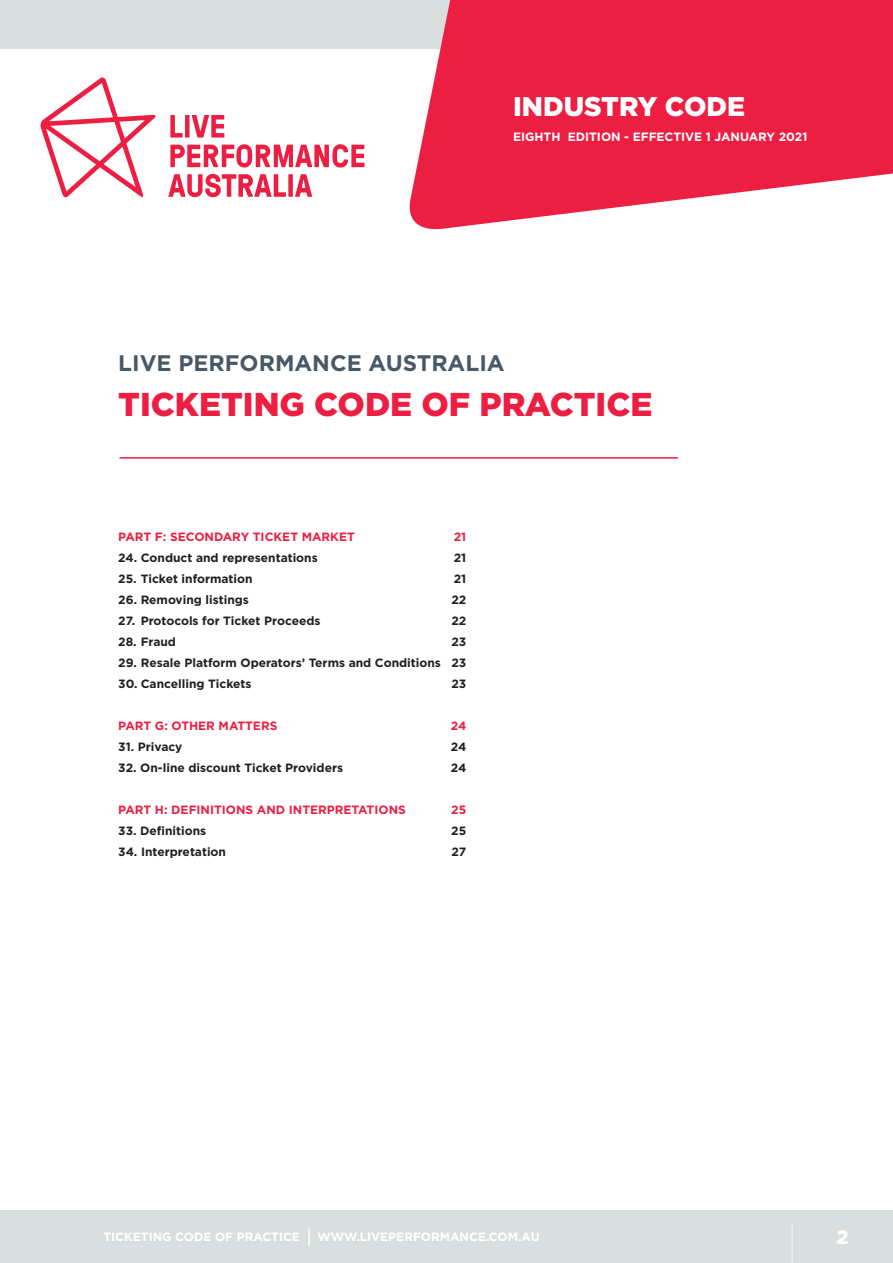
<style>
.page{position:relative;width:893px;height:1263px;background:#fff}
.page>*{position:absolute;margin:0;border:0;box-sizing:border-box;transform-origin:0 0}
.t1{font:900 33px "Gotham";color:#ec1f43}
.t2{font:900 27px "Gotham";color:#fff}
.t3{font:700 22.5px "Gotham";color:#475866}
.t4{font:900 19.5px "Gotham";color:#fff}
.t5{font:700 12px "Gotham";color:#231f20}
.t6{font:700 12px "Gotham";color:#ec1f43}
.t7{font:700 12px "Gotham";color:#fff}
.s1{font-size:18px}
</style>
<div class="page">
<div style="left:0;top:0;width:500px;height:49px;background:#d9dfdf"></div>
<svg style="left:409px;top:0;width:484px;height:230px;fill:#ec1f43"></svg>
<svg style="left:40px;top:78px;width:325px;height:119px"></svg>
<div style="left:0;top:1210px;width:893px;height:53px;background:#d9dfdf"></div>
<hr style="left:792px;top:1224px;width:1px;height:39px;background:#fff">
<hr style="left:119px;top:457px;width:559px;height:2px;background:#ec1f43">
<h2 class="t2" style="left:513px;top:88px;width:234px">INDUSTRY CODE</h2>
<p class="t7" style="left:513px;top:129px;width:296px">EIGHTH EDITION - EFFECTIVE 1 JANUARY 2021</p>
<h3 class="t3" style="left:118px;top:348px;width:388px">LIVE PERFORMANCE AUSTRALIA</h3>
<h1 class="t1" style="left:118px;top:381px;width:536px">TICKETING CODE OF PRACTICE</h1>
<p class="t6" style="left:118px;top:529px;width:238px">PART F: SECONDARY TICKET MARKET</p>
<p class="t6" style="left:454px;top:529px;width:14px">21</p>
<p class="t5" style="left:118px;top:550px;width:201px">24. Conduct and representations</p>
<p class="t5" style="left:454px;top:550px;width:14px">21</p>
<p class="t5" style="left:118px;top:571px;width:136px">25. Ticket information</p>
<p class="t5" style="left:454px;top:571px;width:14px">21</p>
<p class="t5" style="left:118px;top:592px;width:132px">26. Removing listings</p>
<p class="t5" style="left:451px;top:592px;width:16px">22</p>
<p class="t5" style="left:118px;top:613px;width:204px">27. Protocols for Ticket Proceeds</p>
<p class="t5" style="left:451px;top:613px;width:16px">22</p>
<p class="t5" style="left:118px;top:634px;width:59px">28. Fraud</p>
<p class="t5" style="left:451px;top:634px;width:16px">23</p>
<p class="t5" style="left:118px;top:655px;width:350px">29. Resale Platform Operators’ Terms and Conditions 23</p>
<p class="t5" style="left:118px;top:676px;width:135px">30. Cancelling Tickets</p>
<p class="t5" style="left:451px;top:676px;width:16px">23</p>
<p class="t6" style="left:118px;top:718px;width:161px">PART G: OTHER MATTERS</p>
<p class="t6" style="left:451px;top:718px;width:17px">24</p>
<p class="t5" style="left:118px;top:739px;width:66px">31. Privacy</p>
<p class="t5" style="left:451px;top:739px;width:17px">24</p>
<p class="t5" style="left:118px;top:760px;width:226px">32. On-line discount Ticket Providers</p>
<p class="t5" style="left:451px;top:760px;width:17px">24</p>
<p class="t6" style="left:118px;top:802px;width:289px">PART H: DEFINITIONS AND INTERPRETATIONS</p>
<p class="t6" style="left:451px;top:802px;width:17px">25</p>
<p class="t5" style="left:118px;top:823px;width:90px">33. Definitions</p>
<p class="t5" style="left:451px;top:823px;width:17px">25</p>
<p class="t5" style="left:118px;top:844px;width:109px">34. Interpretation</p>
<p class="t5" style="left:451px;top:844px;width:16px">27</p>
<p class="t7" style="left:103px;top:1229px;width:438px">TICKETING CODE OF PRACTICE <span class="s1">|</span> WWW.LIVEPERFORMANCE.COM.AU</p>
<h3 class="t4" style="left:836px;top:1223px;width:14px">2</h3>
</div>
